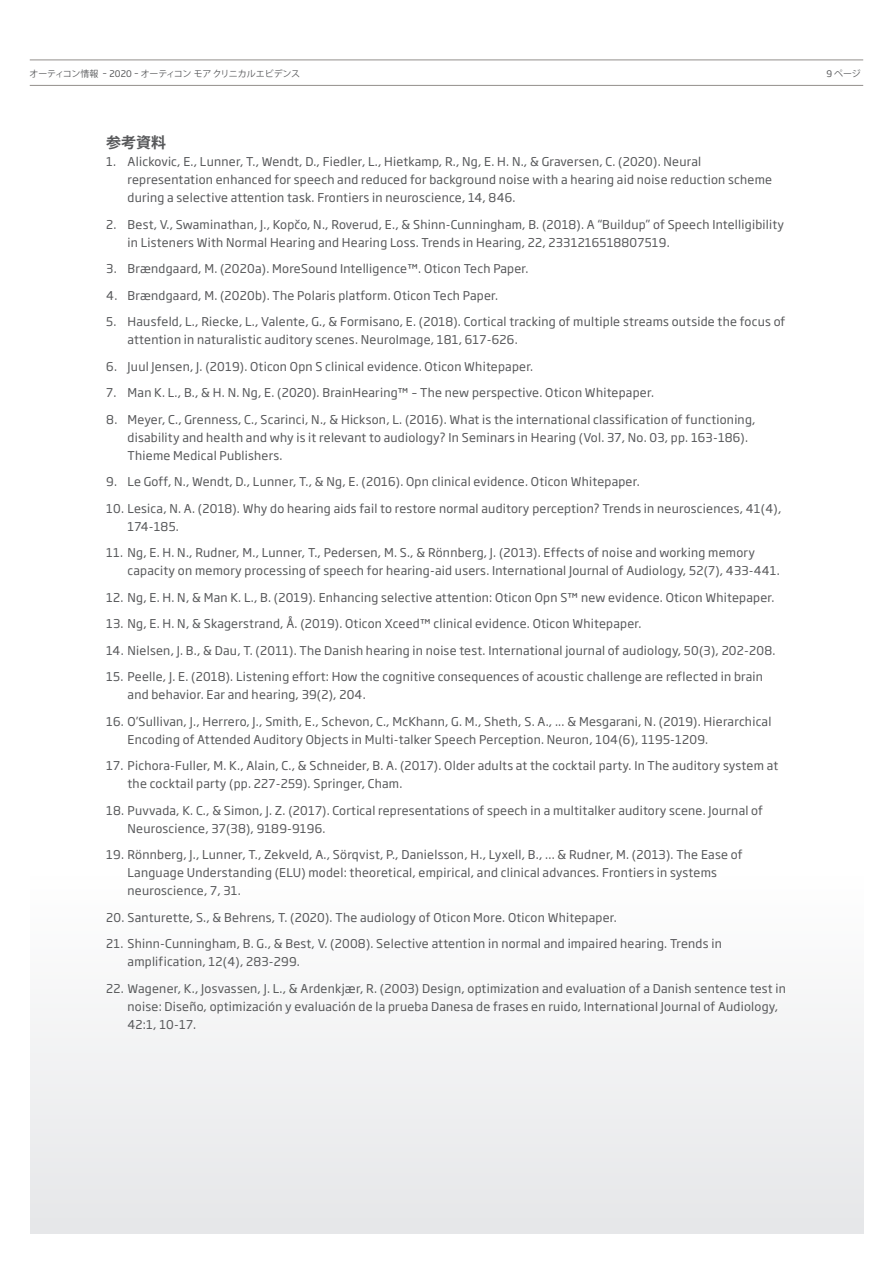
<style>
.page{position:relative;width:893px;height:1263px;background:#fff}
.page>*{position:absolute;margin:0;border:0;box-sizing:border-box;transform-origin:0 0}
.OTI20_WP_Subhead_10{font:700 15px "Koz Go Pro";color:#57585a}
.t1{font:12px/18px "Soho Gothic Pro";letter-spacing:.02em;color:#57585a}
.OTI18_Master-page_he{font:9px "Koz Go Pro";letter-spacing:-.02em;color:#57585a}
.s1{font-family:"Soho Gothic Pro"}
</style>
<div class="page">
<div style="left:30px;top:876px;width:833px;height:357px;background:#f2f2f3"></div>
<hr style="left:30px;top:85px;width:833px;height:1px;background:#928e8b">
<hr style="left:30px;top:60px;width:833px;height:1px;background:#928e8b">
<p class="OTI18_Master-page_he" style="left:30px;top:67px;width:272px">オーティコン情報 <span class="s1">– 2020 –</span> オーティコンモアクリニカルエビデンス</p>
<p class="OTI18_Master-page_he" style="left:826px;top:67px;width:36px"><span class="s1">9</span> ページ</p>
<p class="OTI20_WP_Subhead_10" style="left:106px;top:133px;width:61px">参考資料</p>
<p class="t1" style="left:128px;top:152px;width:646px;text-indent:-21px">1. Alickovic, E., Lunner, T., Wendt, D., Fiedler, L., Hietkamp, R., Ng, E. H. N., &amp; Graversen, C. (2020). Neural representation enhanced for speech and reduced for background noise with a hearing aid noise reduction scheme during a selective attention task. Frontiers in neuroscience, 14, 846.</p>
<p class="t1" style="left:128px;top:215px;width:658px;text-indent:-21px">2. Best, V., Swaminathan, J., Kopčo, N., Roverud, E., &amp; Shinn-Cunningham, B. (2018). A “Buildup” of Speech Intelligibility in Listeners With Normal Hearing and Hearing Loss. Trends in Hearing, 22, 2331216518807519.</p>
<p class="t1" style="left:106px;top:259px;width:424px">3. Brændgaard, M. (2020a). MoreSound Intelligence™. Oticon Tech Paper.</p>
<p class="t1" style="left:106px;top:286px;width:393px">4. Brændgaard, M. (2020b). The Polaris platform. Oticon Tech Paper.</p>
<p class="t1" style="left:128px;top:312px;width:659px;text-indent:-21px">5. Hausfeld, L., Riecke, L., Valente, G., &amp; Formisano, E. (2018). Cortical tracking of multiple streams outside the focus of attention in naturalistic auditory scenes. NeuroImage, 181, 617-626.</p>
<p class="t1" style="left:106px;top:357px;width:428px">6. Juul Jensen, J. (2019). Oticon Opn S clinical evidence. Oticon Whitepaper.</p>
<p class="t1" style="left:106px;top:383px;width:549px">7. Man K. L., B., &amp; H. N. Ng, E. (2020). BrainHearing™ – The new perspective. Oticon Whitepaper.</p>
<p class="t1" style="left:128px;top:410px;width:629px;text-indent:-21px">8. Meyer, C., Grenness, C., Scarinci, N., &amp; Hickson, L. (2016). What is the international classification of functioning, disability and health and why is it relevant to audiology? In Seminars in Hearing (Vol. 37, No. 03, pp. 163-186).<br>Thieme Medical Publishers.</p>
<p class="t1" style="left:106px;top:472px;width:535px">9. Le Goff, N., Wendt, D., Lunner, T., &amp; Ng, E. (2016). Opn clinical evidence. Oticon Whitepaper.</p>
<p class="t1" style="left:128px;top:499px;width:655px;text-indent:-21px">10. Lesica, N. A. (2018). Why do hearing aids fail to restore normal auditory perception? Trends in neurosciences, 41(4),<br>174-185.</p>
<p class="t1" style="left:128px;top:543px;width:654px;text-indent:-21px">11. Ng, E. H. N., Rudner, M., Lunner, T., Pedersen, M. S., &amp; Rönnberg, J. (2013). Effects of noise and working memory capacity on memory processing of speech for hearing-aid users. International Journal of Audiology, 52(7), 433-441.</p>
<p class="t1" style="left:106px;top:588px;width:670px">12. Ng, E. H. N, &amp; Man K. L., B. (2019). Enhancing selective attention: Oticon Opn S™ new evidence. Oticon Whitepaper.</p>
<p class="t1" style="left:106px;top:614px;width:537px">13. Ng, E. H. N, &amp; Skagerstrand, Å. (2019). Oticon Xceed™ clinical evidence. Oticon Whitepaper.</p>
<p class="t1" style="left:106px;top:641px;width:671px">14. Nielsen, J. B., &amp; Dau, T. (2011). The Danish hearing in noise test. International journal of audiology, 50(3), 202-208.</p>
<p class="t1" style="left:128px;top:667px;width:637px;text-indent:-21px">15. Peelle, J. E. (2018). Listening effort: How the cognitive consequences of acoustic challenge are reflected in brain and behavior. Ear and hearing, 39(2), 204.</p>
<p class="t1" style="left:128px;top:712px;width:645px;text-indent:-21px">16. O’Sullivan, J., Herrero, J., Smith, E., Schevon, C., McKhann, G. M., Sheth, S. A., ... &amp; Mesgarani, N. (2019). Hierarchical<br>Encoding of Attended Auditory Objects in Multi-talker Speech Perception. Neuron, 104(6), 1195-1209.</p>
<p class="t1" style="left:128px;top:756px;width:652px;text-indent:-21px">17. Pichora-Fuller, M. K., Alain, C., &amp; Schneider, B. A. (2017). Older adults at the cocktail party. In The auditory system at the cocktail party (pp. 227-259). Springer, Cham.</p>
<p class="t1" style="left:128px;top:801px;width:637px;text-indent:-21px">18. Puvvada, K. C., &amp; Simon, J. Z. (2017). Cortical representations of speech in a multitalker auditory scene. Journal of<br>Neuroscience, 37(38), 9189-9196.</p>
<p class="t1" style="left:128px;top:845px;width:616px;text-indent:-21px">19. Rönnberg, J., Lunner, T., Zekveld, A., Sörqvist, P., Danielsson, H., Lyxell, B., ... &amp; Rudner, M. (2013). The Ease of<br>Language Understanding (ELU) model: theoretical, empirical, and clinical advances. Frontiers in systems neuroscience, 7, 31.</p>
<p class="t1" style="left:106px;top:908px;width:512px">20. Santurette, S., &amp; Behrens, T. (2020). The audiology of Oticon More. Oticon Whitepaper.</p>
<p class="t1" style="left:128px;top:934px;width:596px;text-indent:-21px">21. Shinn-Cunningham, B. G., &amp; Best, V. (2008). Selective attention in normal and impaired hearing. Trends in amplification, 12(4), 283-299.</p>
<p class="t1" style="left:128px;top:979px;width:660px;text-indent:-21px">22. Wagener, K., Josvassen, J. L., &amp; Ardenkjær, R. (2003) Design, optimization and evaluation of a Danish sentence test in noise: Diseño, optimización y evaluación de la prueba Danesa de frases en ruido, International Journal of Audiology,<br>42:1, 10-17.</p>
</div>
